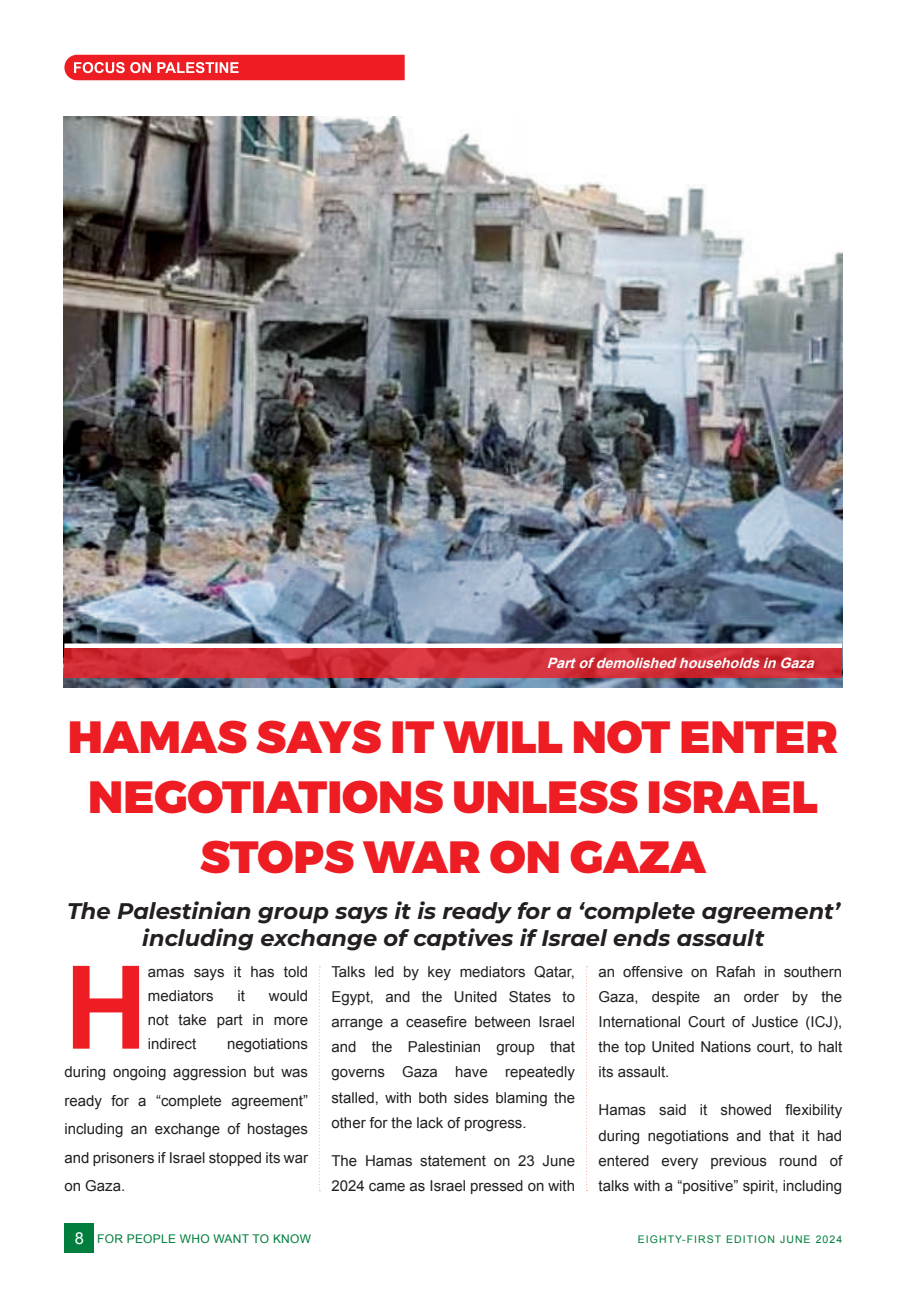
<style>
.page{position:relative;width:906px;height:1289px;background:#fff}
.page>*{position:absolute;margin:0;border:0;box-sizing:border-box;transform-origin:0 0}
.t1{font:700 115.65px "Arial";color:#ee1d23}
.t2{font:900 45px/60px "Montserrat";color:#ee1d23;text-align:center}
.t3{font:italic 700 22.5px/27px "Montserrat";color:#231f20;text-align:center}
.t4{font:15px/25.2px "Arial";color:#231f20;text-align:justify}
.t5{font:italic 700 14.25px "Arial";color:#fff}
.t6{font:12px "Arial";letter-spacing:.02em;color:#007e3d}
.t7{font:10.5px "Arial";letter-spacing:.1em;color:#007e3d}
.s1{font-size:16.5px;color:#fff}
</style>
<div class="page">
<div style="left:64px;top:1223px;width:30px;height:29px;background:#007e3d"></div>
<img style="left:64px;top:117px;width:778px;height:570px">
<svg style="left:64px;top:648px;width:778px;height:29px;background:#d02d37"></svg>
<svg style="left:319px;top:966px;width:1px;height:225px"></svg>
<svg style="left:586px;top:966px;width:1px;height:225px"></svg>
<svg style="left:64px;top:55px;width:341px;height:25px;background:#ef3439"></svg>
<div style="left:64px;top:643px;width:778px;height:5px;background:#fff"></div>
<p class="t5" style="left:546px;top:653px;width:274px">PartofdemolishedhouseholdsinGaza</p>
<h2 class="t2" style="left:68px;top:707px;width:771px">HAMAS SAYS IT WILL NOT ENTER<br>NEGOTIATIONS UNLESS ISRAEL<br>STOPS WAR ON GAZA</h2>
<h3 class="t3" style="left:67px;top:896px;width:774px">The Palestinian group says it is ready for a ‘complete agreement’ including exchange of captives if Israel ends assault</h3>
<h1 class="t1" style="left:64px;top:931px;width:85px">H</h1>
<p class="t4" style="left:148px;top:959px;width:162px;line-height:24px">amas says it has told mediators</p>
<p class="t4" style="left:148px;top:983px;width:162px;line-height:24px;text-indent:121px">would not take part in more indirect</p>
<p class="t4" style="left:238px;top:982px;width:9px">it</p>
<p class="t4" style="left:64px;top:1029px;width:245px;line-height:28.5px;text-indent:163px">negotiations during ongoing aggression but was ready for a “complete agreement” including an exchange of hostages and prisoners if Israel stopped its war on Gaza.</p>
<p class="t4" style="left:331px;top:958px;width:245px">Talks led by key mediators Qatar, Egypt, and the United States to arrange a ceasefire between Israel and the Palestinian group that governs Gaza have repeatedly stalled, with both sides blaming the other for the lack of progress.</p>
<p class="t4" style="left:331px;top:1148px;width:245px">The Hamas statement on 23 June<br>2024 came as Israel pressed on with</p>
<p class="t4" style="left:598px;top:958px;width:245px">an offensive on Rafah in southern Gaza, despite an order by the International Court of Justice (ICJ), the top United Nations court, to halt its assault.</p>
<p class="t4" style="left:598px;top:1097px;width:245px">Hamas said it showed flexibility during negotiations and that it had entered every previous round of talks with a “positive” spirit, including</p>
<p class="t6" style="left:75px;top:1230px;width:238px"><span class="s1">8</span> FOR PEOPLE WHO WANT TO KNOW</p>
<p class="t7" style="left:638px;top:1232px;width:206px">EIGHTY-FIRST EDITION JUNE 2024</p>
</div>
